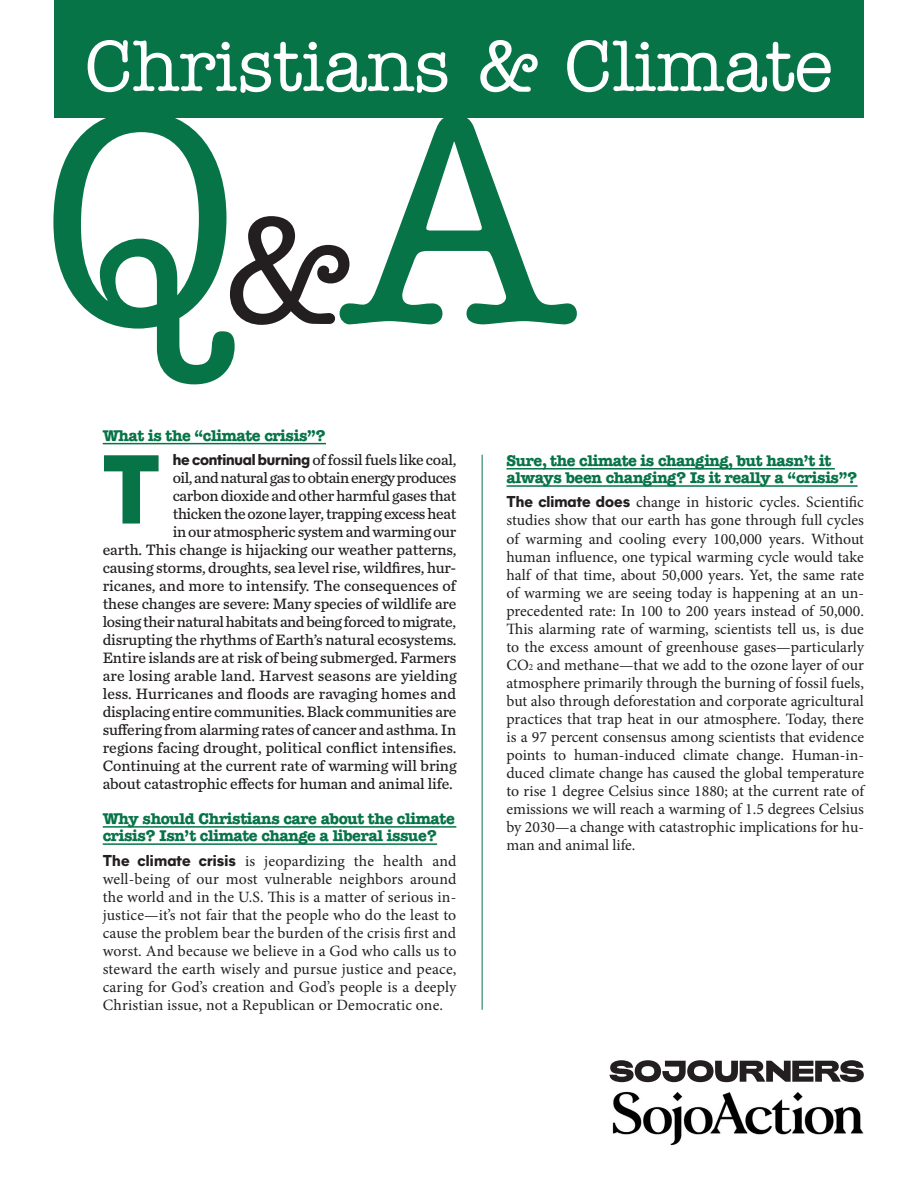
<style>
.page{position:relative;width:918px;height:1188px;background:#fff}
.page>*{position:absolute;margin:0;border:0;box-sizing:border-box;transform-origin:0 0}
.t1{font:500 300px "American Typewriter ITC Pro";color:#077448}
.t2{font:800 97.5px "Mier A";color:#077448}
.t3{font:500 72px "American Typewriter ITC Pro";letter-spacing:-.01em;color:#fff}
.t4{font:15.75px/18px "Minion Pro";letter-spacing:.005em;color:#231f20;text-align:justify}
.t5{font:15.75px/18px "Chronicle Text G4";letter-spacing:-.01em;color:#231f20;text-align:right}
.t6{font:700 15.75px/17.2px "American Typewriter ITC Pro";letter-spacing:-.025em;color:#077448}
.s1{font-size:150px;color:#231f20}
.s2{font-family:"Mier A";font-weight:800}
.s3{font-size:9.15px}
</style>
<div class="page">
<div style="left:54px;top:0;width:810px;height:118px;background:#077448"></div>
<hr style="left:507px;top:468px;width:328px;height:2px;background:#077448">
<hr style="left:507px;top:485px;width:351px;height:2px;background:#077448">
<hr style="left:103px;top:443px;width:223px;height:1px;background:#077448">
<hr style="left:103px;top:826px;width:353px;height:2px;background:#077448">
<hr style="left:103px;top:843px;width:334px;height:2px;background:#077448">
<hr style="left:482px;top:455px;width:1px;height:555px;background:#077448">
<img style="left:613px;top:1091px;width:251px;height:55px">
<svg style="left:610px;top:1060px;width:254px;height:22px"></svg>
<h3 class="t3" style="left:85px;top:21px;width:750px">Christians &amp; Climate</h3>
<h1 class="t1" style="left:42px;top:32px;width:535px">Q<span class="s1">&amp;</span>A</h1>
<p class="t6" style="left:103px;top:427px;width:225px">What is the “climate crisis”?</p>
<p class="t5" style="left:103px;top:450px;width:355px"><span class="s2">he continual burning</span> of fossil fuels like coal,<br>oil, and natural gas to obtain energy produces<br>carbon dioxide and other harmful gases that<br>thicken the ozone layer, trapping excess heat<br>in our atmospheric system and warming our<br>earth. This change is hijacking our weather patterns, causing storms, droughts, sea level rise, wildfires, hur&shy;ricanes, and more to intensify. The consequences of these changes are severe: Many species of wildlife are losing their natural habitats and being forced to migrate, disrupting the rhythms of Earth’s natural ecosystems.<br>Entire islands are at risk of being submerged. Farmers are losing arable land. Harvest seasons are yielding less. Hurricanes and floods are ravaging homes and displacing entire communities. Black communities are suffering from alarming rates of cancer and asthma. In regions facing drought, political conflict intensifies.<br>Continuing at the current rate of warming will bring about catastrophic effects for human and animal life.</p>
<p class="t6" style="left:103px;top:810px;width:354px">Why should Christians care about the climate crisis? Isn’t climate change a liberal issue?</p>
<p class="t4" style="left:103px;top:852px;width:355px"><span class="s2">The climate crisis</span> is jeopardizing the health and well-being of our most vulnerable neighbors around the world and in the U.S. This is a matter of serious in&shy;justice—it’s not fair that the people who do the least to cause the problem bear the burden of the crisis first and worst. And because we believe in a God who calls us to steward the earth wisely and pursue justice and peace, caring for God’s creation and God’s people is a deeply Christian issue, not a Republican or Democratic one.</p>
<h2 class="t2" style="left:102px;top:418px;width:60px">T</h2>
<p class="t6" style="left:507px;top:452px;width:353px">Sure, the climate is changing, but hasn’t it always been changing? Is it really a “crisis”?</p>
<p class="t4" style="left:507px;top:494px;width:359px"><span class="s2">The climate does</span> change in historic cycles. Scientific studies show that our earth has gone through full cycles of warming and cooling every 100,000 years. Without human influence, one typical warming cycle would take half of that time, about 50,000 years. Yet, the same rate of warming we are seeing today is happening at an un&shy;precedented rate: In 100 to 200 years instead of 50,000.<br>This alarming rate of warming, scientists tell us, is due to the excess amount of greenhouse gases—particularly CO<span class="s3">2</span> and methane—that we add to the ozone layer of our atmosphere primarily through the burning of fossil fuels, but also through deforestation and corporate agricultural practices that trap heat in our atmosphere. Today, there is a 97 percent consensus among scientists that evidence points to human-induced climate change. Human-in&shy;duced climate change has caused the global temperature to rise 1 degree Celsius since 1880; at the current rate of emissions we will reach a warming of 1.5 degrees Celsius by 2030—a change with catastrophic implications for hu&shy;man and animal life.</p>
</div>
